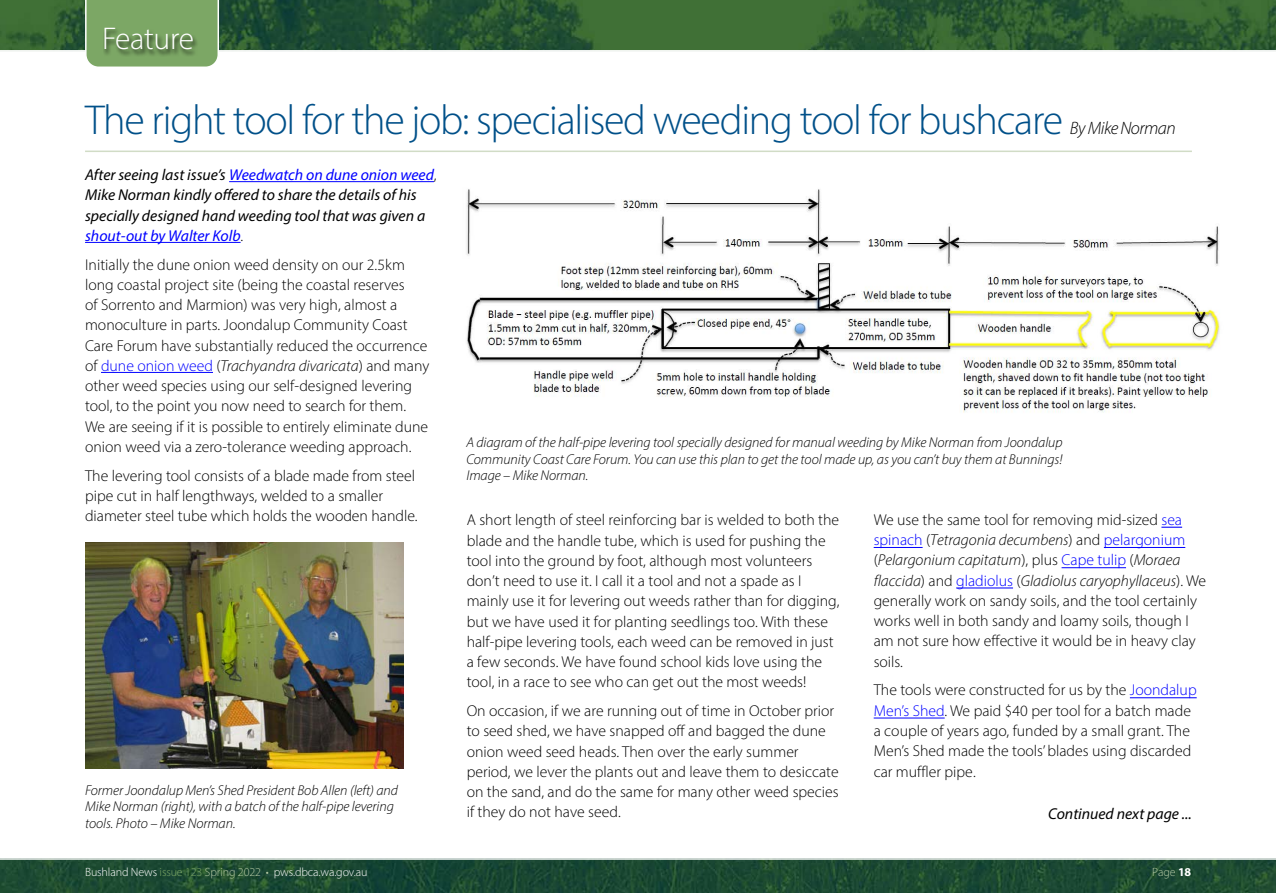
<style>
.page{position:relative;width:1276px;height:893px;background:#fff}
.page>*{position:absolute;margin:0;border:0;box-sizing:border-box;transform-origin:0 0}
.t1{font:300 42px "Myriad Pro";letter-spacing:-.03em;color:#005089}
.t2{font:300 31.5px "Myriad Pro";letter-spacing:-.01em;color:#fff}
.t3{font:italic 300 18px "Myriad Pro";letter-spacing:-.03em;color:#000}
.t4{font:300 15.75px/20.2px "Myriad Pro";color:#000}
.t5{font:italic 15.75px/20.2px "Myriad Pro";color:#000}
.t6{font:italic 300 14.25px/16.5px "Myriad Pro";letter-spacing:-.005em;color:#000;text-align:justify}
.t7{font:300 12px "Myriad Pro";letter-spacing:-.01em;color:#fff}
.t8{font:300 12px "Myriad Pro";color:#b7cba7}
.s1{color:#00f}
.s2{font-weight:300;font-style:normal}
.s3{font-style:italic}
.s4{color:#7ca765}
.s5{color:#b7cba7}
.s6{font-weight:700;color:#fff}
</style>
<div class="page">
<img style="left:85px;top:542px;width:318px;height:226px">
<hr style="left:229px;top:181px;width:205px;height:1px;background:#00f">
<hr style="left:85px;top:242px;width:156px;height:1px;background:#00f">
<hr style="left:101px;top:372px;width:112px;height:1px;background:#00f">
<hr style="left:85px;top:151px;width:1107px;height:1px;background:#d1dcc6">
<hr style="left:873px;top:718px;width:71px;height:1px;background:#00f">
<hr style="left:1130px;top:697px;width:66px;height:1px;background:#00f">
<hr style="left:956px;top:588px;width:57px;height:1px;background:#00f">
<hr style="left:1061px;top:567px;width:65px;height:1px;background:#00f">
<hr style="left:1104px;top:547px;width:81px;height:1px;background:#00f">
<hr style="left:873px;top:547px;width:49px;height:1px;background:#00f">
<svg style="left:1161px;top:527px;width:21px;height:1px"></svg>
<img style="left:0;top:860px;width:1276px;height:33px">
<img style="left:0;top:0;width:1276px;height:50px">
<svg style="left:84px;top:0;width:136px;height:67px;background:#82aa6c"></svg>
<div style="left:103px;top:27px;width:96px;height:30px;background:#000;opacity:.75"></div>
<img style="left:466px;top:189px;width:754px;height:224px">
<h2 class="t2" style="left:102px;top:20px;width:93px">Feature</h2>
<h1 class="t1" style="left:85px;top:94px;width:979px">The right tool for the job: specialised weeding tool for bushcare</h1>
<p class="t3" style="left:1070px;top:117px;width:107px">By Mike Norman</p>
<p class="t5" style="left:85px;top:164px;width:353px">After seeing last issue’s <span class="s1">Weedwatch on dune onion weed</span><span class="s2">, </span>Mike Norman kindly offered to share the details of his specially designed hand weeding tool that was given a <span class="s1">shout-out by Walter Kolb</span><span class="s2">.</span></p>
<p class="t4" style="left:85px;top:254px;width:346px">Initially the dune onion weed density on our 2.5km long coastal project site (being the coastal reserves<br>of Sorrento and Marmion) was very high, almost a monoculture in parts. Joondalup Community Coast Care Forum have substantially reduced the occurrence of <span class="s1">dune onion weed</span> (<span class="s3">Trachyandra divaricata</span>) and many other weed species using our self-designed levering tool, to the point you now need to search for them.<br>We are seeing if it is possible to entirely eliminate dune onion weed via a zero-tolerance weeding approach.</p>
<p class="t4" style="left:85px;top:465px;width:334px">The levering tool consists of a blade made from steel pipe cut in half lengthways, welded to a smaller diameter steel tube which holds the wooden handle.</p>
<p class="t6" style="left:85px;top:782px;width:314px;text-align:left">Former Joondalup Men’s Shed President Bob Allen (left) and<br>Mike Norman (right), with a batch of the half-pipe levering tools. Photo – Mike Norman.</p>
<p class="t6" style="left:466px;top:434px;width:597px">A diagram of the half-pipe levering tool specially designed for manual weeding by Mike Norman from Joondalup Community Coast Care Forum. You can use this plan to get the tool made up, as you can’t buy them at Bunnings!<br>Image – Mike Norman.</p>
<p class="t4" style="left:467px;top:510px;width:374px">A short length of steel reinforcing bar is welded to both the blade and the handle tube, which is used for pushing the tool into the ground by foot, although most volunteers don’t need to use it. I call it a tool and not a spade as I mainly use it for levering out weeds rather than for digging, but we have used it for planting seedlings too. With these half-pipe levering tools, each weed can be removed in just a few seconds. We have found school kids love using the tool, in a race to see who can get out the most weeds!</p>
<p class="t4" style="left:467px;top:701px;width:373px">On occasion, if we are running out of time in October prior to seed shed, we have snapped off and bagged the dune onion weed seed heads. Then over the early summer period, we lever the plants out and leave them to desiccate on the sand, and do the same for many other weed species if they do not have seed.</p>
<p class="t4" style="left:873px;top:509px;width:334px">We use the same tool for removing mid-sized <span class="s1">sea spinach</span> (<span class="s3">Tetragonia decumbens</span>) and <span class="s1">pelargonium </span>(<span class="s3">Pelargonium capitatum</span>), plus <span class="s1">Cape tulip</span> (<span class="s3">Moraea flaccida</span>) and <span class="s1">gladiolus</span> (<span class="s3">Gladiolus caryophyllaceus</span>). We generally work on sandy soils, and the tool certainly works well in both sandy and loamy soils, though I am not sure how effective it would be in heavy clay soils.</p>
<p class="t4" style="left:873px;top:680px;width:324px">The tools were constructed for us by the <span class="s1">Joondalup Men’s Shed</span>. We paid $40 per tool for a batch made a couple of years ago, funded by a small grant. The Men’s Shed made the tools’ blades using discarded car muffler pipe.</p>
<p class="t5" style="left:1048px;top:803px;width:145px">Continued next page ...</p>
<p class="t7" style="left:85px;top:865px;width:284px">Bushland News <span class="s4">issue 123</span> <span class="s5">Spring 2022 •</span> pws.dbca.wa.gov.au</p>
<p class="t8" style="left:1152px;top:865px;width:41px">Page <span class="s6">18</span></p>
</div>
